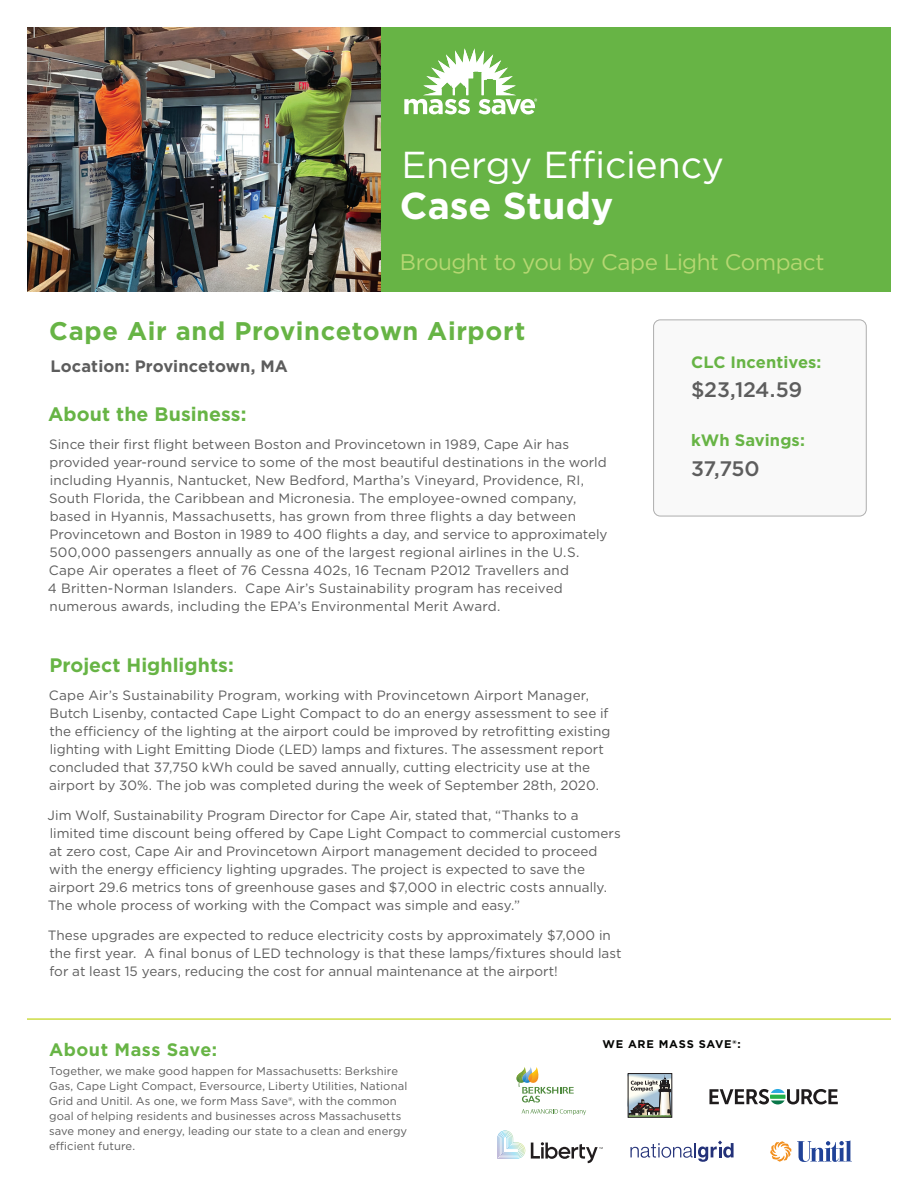
<style>
.page{position:relative;width:918px;height:1188px;background:#fff}
.page>*{position:absolute;margin:0;border:0;box-sizing:border-box;transform-origin:0 0}
.t1{font:37.5px "Gotham";letter-spacing:-.01em;color:#fff}
.t2{font:700 37.5px "Gotham";color:#fff}
.t3{font:700 25.5px "Gotham";letter-spacing:.025em;color:#67b445}
.t4{font:22.5px "Gotham";letter-spacing:-.02em;color:#b6d772}
.t5{font:500 21px "Gotham";letter-spacing:-.02em;color:#5d5d5d}
.t6{font:700 19.5px "Gotham";letter-spacing:.005em;color:#67b445}
.t7{font:700 18px "Gotham";letter-spacing:.03em;color:#67b445}
.t8{font:700 16.5px "Gotham";letter-spacing:.005em;color:#67b445}
.t9{font:700 16.5px "Gotham";letter-spacing:.005em;color:#5d5d5d}
.t10{font:13.5px/18px "Gotham";letter-spacing:.005em;color:#5d5d5d}
.t11{font:11.25px/15px "Gotham";letter-spacing:.01em;color:#5d5d5d}
.t12{font:700 11.1px "Gotham";letter-spacing:.065em;color:#040503}
</style>
<div class="page">
<div style="left:654px;top:320px;width:212px;height:196px;background:#f9f9f9;border-radius:7px"></div>
<div style="left:653px;top:320px;width:213px;height:196px;border:1px solid #aeaeae;border-radius:7px"></div>
<div style="left:27px;top:27px;width:864px;height:265px;background:#67b445"></div>
<img style="left:27px;top:27px;width:353px;height:265px">
<hr style="left:27px;top:1018px;width:864px;height:2px;background:#cddc44">
<svg style="left:404px;top:48px;width:133px;height:66px"></svg>
<div style="left:628px;top:1073px;width:44px;height:45px;border:1px solid #211d1e"></div>
<svg style="left:628px;top:1074px;width:44px;height:43px"></svg>
<svg style="left:709px;top:1089px;width:129px;height:15px"></svg>
<img style="left:518px;top:1082px;width:4px;height:5px">
<img style="left:516px;top:1071px;width:6px;height:11px">
<img style="left:522px;top:1067px;width:6px;height:6px">
<img style="left:528px;top:1067px;width:11px;height:6px">
<svg style="left:522px;top:1109px;width:64px;height:6px"></svg>
<svg style="left:522px;top:1073px;width:52px;height:30px"></svg>
<svg style="left:630px;top:1141px;width:104px;height:21px"></svg>
<svg style="left:770px;top:1141px;width:21px;height:21px"></svg>
<svg style="left:797px;top:1140px;width:55px;height:22px"></svg>
<img style="left:497px;top:1130px;width:28px;height:29px">
<svg style="left:531px;top:1142px;width:72px;height:21px"></svg>
<h1 class="t1" style="left:402px;top:141px;width:324px">Energy Efficiency</h1>
<h1 class="t2" style="left:400px;top:181px;width:215px">Case Study</h1>
<h3 class="t4" style="left:400px;top:248px;width:426px">Brought to you by Cape Light Compact</h3>
<h2 class="t3" style="left:49px;top:314px;width:478px">Cape Air and Provincetown Airport</h2>
<p class="t9" style="left:51px;top:355px;width:239px">Location: Provincetown, MA</p>
<h3 class="t6" style="left:48px;top:401px;width:200px">About the Business:</h3>
<p class="t10" style="left:48px;top:435px;width:561px">Since their first flight between Boston and Provincetown in 1989, Cape Air has provided year-round service to some of the most beautiful destinations in the world including Hyannis, Nantucket, New Bedford, Martha’s Vineyard, Providence, RI, South Florida, the Caribbean and Micronesia. The employee-owned company, based in Hyannis, Massachusetts, has grown from three flights a day between Provincetown and Boston in 1989 to 400 flights a day, and service to approximately 500,000 passengers annually as one of the largest regional airlines in the U.S.<br>Cape Air operates a fleet of 76 Cessna 402s, 16 Tecnam P2012 Travellers and<br>4 Britten-Norman Islanders. Cape Air’s Sustainability program has received numerous awards, including the EPA’s Environmental Merit Award.</p>
<h3 class="t6" style="left:49px;top:652px;width:186px">Project Highlights:</h3>
<p class="t10" style="left:49px;top:686px;width:563px">Cape Air’s Sustainability Program, working with Provincetown Airport Manager, Butch Lisenby, contacted Cape Light Compact to do an energy assessment to see if the efficiency of the lighting at the airport could be improved by retrofitting existing lighting with Light Emitting Diode (LED) lamps and fixtures. The assessment report concluded that 37,750 kWh could be saved annually, cutting electricity use at the airport by 30%. The job was completed during the week of September 28th, 2020.</p>
<p class="t10" style="left:48px;top:806px;width:575px">Jim Wolf, Sustainability Program Director for Cape Air, stated that, “Thanks to a limited time discount being offered by Cape Light Compact to commercial customers at zero cost, Cape Air and Provincetown Airport management decided to proceed with the energy efficiency lighting upgrades. The project is expected to save the airport 29.6 metrics tons of greenhouse gases and $7,000 in electric costs annually.<br>The whole process of working with the Compact was simple and easy.”</p>
<p class="t10" style="left:48px;top:926px;width:575px">These upgrades are expected to reduce electricity costs by approximately $7,000 in the first year. A final bonus of LED technology is that these lamps/fixtures should last for at least 15 years, reducing the cost for annual maintenance at the airport!</p>
<p class="t8" style="left:691px;top:351px;width:132px">CLC Incentives:</p>
<h3 class="t5" style="left:691px;top:376px;width:113px">$23,124.59</h3>
<p class="t8" style="left:691px;top:430px;width:115px">kWh Savings:</p>
<h3 class="t5" style="left:691px;top:455px;width:70px">37,750</h3>
<h3 class="t7" style="left:49px;top:1037px;width:170px">About Mass Save:</h3>
<p class="t11" style="left:49px;top:1064px;width:360px">Together, we make good happen for Massachusetts: Berkshire Gas, Cape Light Compact, Eversource, Liberty Utilities, National Grid and Unitil. As one, we form Mass Save®, with the common goal of helping residents and businesses across Massachusetts save money and energy, leading our state to a clean and energy efficient future.</p>
<p class="t12" style="left:602px;top:1036px;width:140px">WE ARE MASS SAVE®:</p>
</div>
